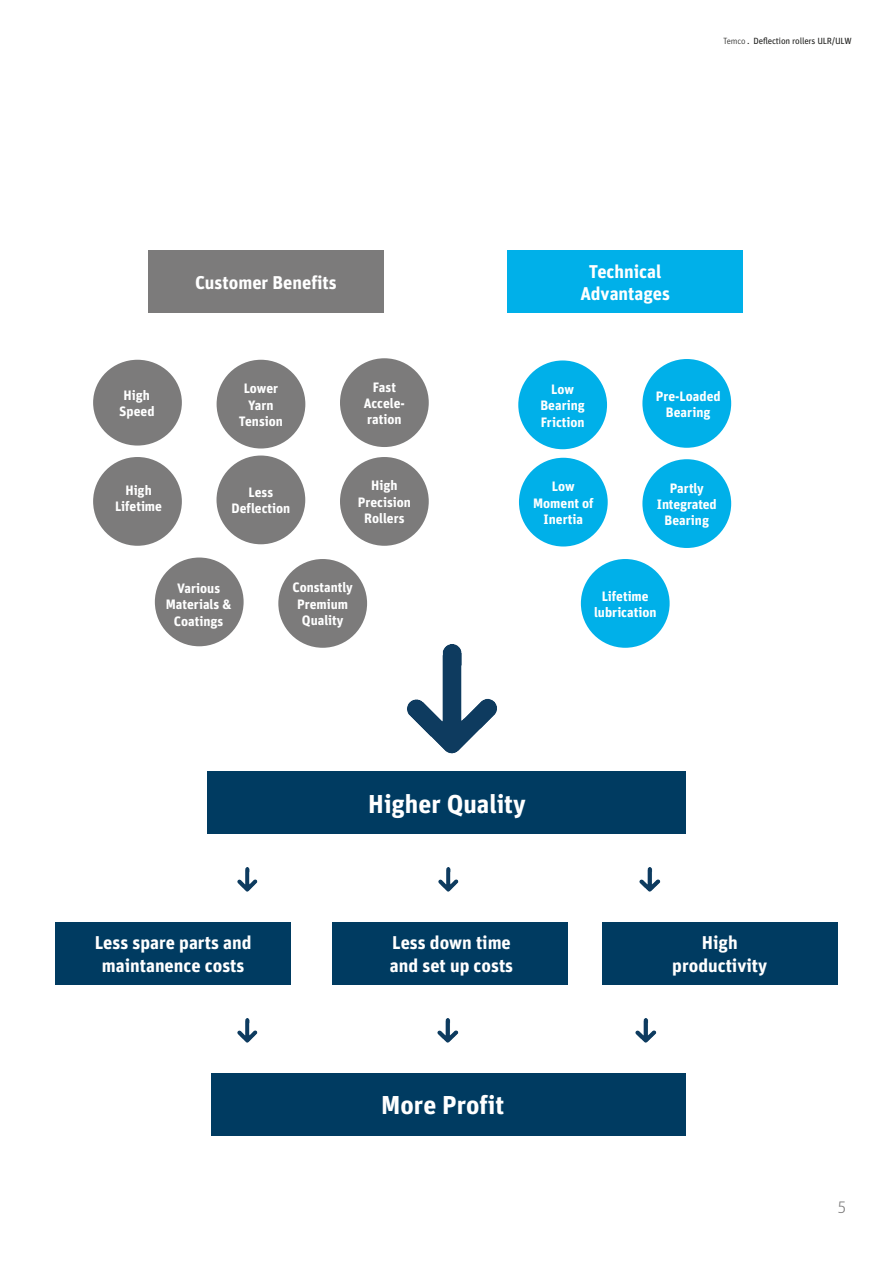
<style>
.page{position:relative;width:893px;height:1263px;background:#fff}
.page>*{position:absolute;margin:0;border:0;box-sizing:border-box;transform-origin:0 0}
.t1{font:700 25.8px "Unit Pro";color:#fff}
.t2{font:700 18.45px/22.2px "Unit Pro";color:#fff;text-align:center}
.t3{font:300 16.5px "Unit Pro";color:#7c7b7b}
.t4{font:700 13.65px/16.4px "Unit Pro";color:#fff;text-align:center}
.t5{font:9px "Unit Pro 3";letter-spacing:-.02em;color:#1d1d1b}
.s1{font-family:"Unit Pro Light 3"}
</style>
<div class="page">
<img style="left:438px;top:868px;width:21px;height:24px">
<img style="left:237px;top:868px;width:21px;height:24px">
<img style="left:639px;top:868px;width:22px;height:24px">
<img style="left:407px;top:645px;width:90px;height:109px">
<img style="left:437px;top:1018px;width:22px;height:25px">
<img style="left:237px;top:1018px;width:21px;height:25px">
<img style="left:635px;top:1018px;width:22px;height:25px">
<div style="left:93px;top:457px;width:89px;height:89px;background:#7c7b7b;border-radius:50%"></div>
<div style="left:340px;top:358px;width:89px;height:89px;background:#7c7b7b;border-radius:50%"></div>
<div style="left:340px;top:457px;width:89px;height:89px;background:#7c7b7b;border-radius:50%"></div>
<div style="left:642px;top:359px;width:89px;height:89px;background:#00b0e9;border-radius:50%"></div>
<div style="left:93px;top:360px;width:89px;height:86px;background:#7c7b7b;border-radius:50%"></div>
<div style="left:217px;top:360px;width:88px;height:88px;background:#7c7b7b;border-radius:50%"></div>
<div style="left:518px;top:360px;width:89px;height:89px;background:#00b0e9;border-radius:50%"></div>
<div style="left:216px;top:455px;width:89px;height:89px;background:#7c7b7b;border-radius:50%"></div>
<div style="left:207px;top:771px;width:479px;height:63px;background:#003b61"></div>
<div style="left:332px;top:922px;width:235px;height:63px;background:#003b61"></div>
<div style="left:602px;top:922px;width:236px;height:63px;background:#003b61"></div>
<div style="left:55px;top:922px;width:236px;height:63px;background:#003b61"></div>
<div style="left:211px;top:1072px;width:475px;height:63px;background:#003b61"></div>
<div style="left:278px;top:559px;width:89px;height:89px;background:#7c7b7b;border-radius:50%"></div>
<div style="left:155px;top:557px;width:89px;height:89px;background:#7c7b7b;border-radius:50%"></div>
<div style="left:642px;top:459px;width:89px;height:89px;background:#00b0e9;border-radius:50%"></div>
<div style="left:519px;top:458px;width:89px;height:88px;background:#00b0e9;border-radius:50%"></div>
<div style="left:581px;top:559px;width:89px;height:89px;background:#00b0e9;border-radius:50%"></div>
<div style="left:148px;top:250px;width:235px;height:63px;background:#7c7b7b"></div>
<div style="left:507px;top:250px;width:236px;height:63px;background:#00b0e9"></div>
<p class="t5" style="left:723px;top:34px;width:130px"><span class="s1">Temco</span> . Deflection rollers ULR/ULW</p>
<h2 class="t2" style="left:195px;top:270px;width:143px">Customer Benefits</h2>
<h2 class="t2" style="left:580px;top:259px;width:91px">Technical<br>Advantages</h2>
<p class="t4" style="left:364px;top:377px;width:43px">Fast<br>Accele&shy;ration</p>
<p class="t4" style="left:119px;top:386px;width:37px">High<br>Speed</p>
<p class="t4" style="left:239px;top:379px;width:46px">Lower<br>Yarn<br>Tension</p>
<p class="t4" style="left:540px;top:380px;width:46px">Low<br>Bearing<br>Friction</p>
<p class="t4" style="left:115px;top:481px;width:49px">High<br>Lifetime</p>
<p class="t4" style="left:231px;top:483px;width:60px">Less<br>Deflection</p>
<p class="t4" style="left:358px;top:476px;width:55px">High<br>Precision<br>Rollers</p>
<p class="t4" style="left:533px;top:477px;width:62px">Low<br>Moment of<br>Inertia</p>
<p class="t4" style="left:656px;top:387px;width:66px">Pre-Loaded<br>Bearing</p>
<p class="t4" style="left:657px;top:478px;width:61px">Partly<br>Integrated<br>Bearing</p>
<p class="t4" style="left:166px;top:579px;width:67px">Various<br>Materials &amp;<br>Coatings</p>
<p class="t4" style="left:292px;top:578px;width:62px">Constantly<br>Premium<br>Quality</p>
<p class="t4" style="left:594px;top:586px;width:64px">Lifetime lubrication</p>
<h2 class="t2" style="left:95px;top:930px;width:158px">Less spare parts and maintanence costs</h2>
<h1 class="t1" style="left:368px;top:783px;width:159px">Higher Quality</h1>
<h2 class="t2" style="left:390px;top:930px;width:125px;text-align:left">Less down time and set up costs</h2>
<h2 class="t2" style="left:672px;top:930px;width:97px">High productivity</h2>
<h1 class="t1" style="left:381px;top:1084px;width:124px">More Profit</h1>
<p class="t3" style="left:838px;top:1195px;width:10px">5</p>
</div>
